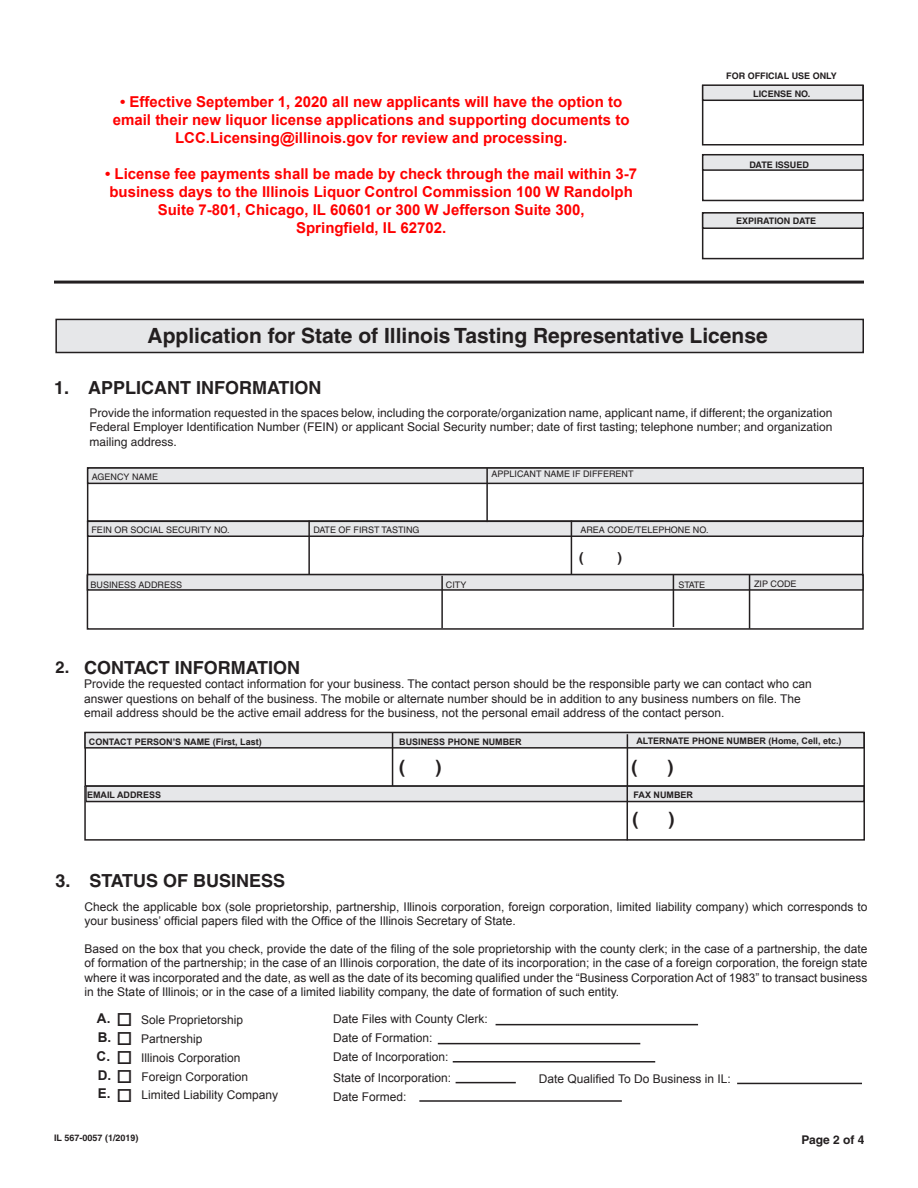
<style>
.page{position:relative;width:918px;height:1188px;background:#fff}
.page>*{position:absolute;margin:0;border:0;box-sizing:border-box;transform-origin:0 0}
.t1{font:700 21px "Helvetica";color:#231f20}
.t2{font:700 18px "Helvetica";color:#231f20}
.t3{font:700 16.5px "Helvetica";color:#231f20}
.t4{font:700 15px/18px "Arial";color:#f00;text-align:center}
.t5{font:700 13.5px "Arial";color:#231f20}
.t6{font:700 13.5px "Helvetica";color:#231f20}
.t7{font:12px/14.4px "Arial";color:#231f20}
.t8{font:12px/14.4px "Helvetica";color:#231f20;text-align:justify}
.t9{font:700 12px "Helvetica";letter-spacing:-.005em;color:#231f20}
.t10{font:9px "Helvetica";color:#231f20}
.t11{font:700 9px "Arial";color:#231f20}
.t12{font:700 9px "Helvetica";color:#231f20}
.s1{font-family:"Arial"}
</style>
<div class="page">
<div style="left:702px;top:154px;width:162px;height:47px;border:2px solid #231f20"></div>
<div style="left:703px;top:155px;width:160px;height:15px;background:#e6e7e9"></div>
<div style="left:702px;top:154px;width:162px;height:17px;border:2px solid #231f20"></div>
<div style="left:702px;top:85px;width:162px;height:61px;border:2px solid #231f20"></div>
<div style="left:703px;top:85px;width:160px;height:15px;background:#e6e7e9"></div>
<div style="left:702px;top:84px;width:162px;height:17px;border:2px solid #231f20"></div>
<div style="left:702px;top:212px;width:162px;height:47px;border:2px solid #231f20"></div>
<div style="left:703px;top:213px;width:160px;height:15px;background:#e6e7e9"></div>
<div style="left:702px;top:212px;width:162px;height:17px;border:2px solid #231f20"></div>
<div style="left:56px;top:319px;width:807px;height:33px;background:#e6e7e9"></div>
<div style="left:55px;top:319px;width:809px;height:34px;border:2px solid #231f20"></div>
<hr style="left:54px;top:281px;width:810px;height:3px;background:#231f20">
<div style="left:87px;top:467px;width:777px;height:55px;border:2px solid #231f20"></div>
<div style="left:88px;top:468px;width:775px;height:15px;background:#e6e7e9"></div>
<div style="left:87px;top:467px;width:777px;height:17px;border:2px solid #231f20"></div>
<div style="left:88px;top:521px;width:775px;height:15px;background:#e6e7e9"></div>
<div style="left:87px;top:521px;width:777px;height:16px;border:2px solid #231f20"></div>
<hr style="left:308px;top:520px;width:2px;height:54px;background:#231f20">
<hr style="left:571px;top:520px;width:1px;height:54px;background:#231f20">
<div style="left:87px;top:575px;width:777px;height:55px;border:2px solid #231f20"></div>
<div style="left:87px;top:575px;width:776px;height:15px;background:#e6e7e9"></div>
<div style="left:87px;top:574px;width:777px;height:17px;border:2px solid #231f20"></div>
<hr style="left:441px;top:576px;width:2px;height:52px;background:#231f20">
<hr style="left:673px;top:575px;width:1px;height:52px;background:#231f20">
<hr style="left:749px;top:575px;width:1px;height:54px;background:#231f20">
<div style="left:85px;top:732px;width:779px;height:16px;background:#e6e7e9"></div>
<div style="left:84px;top:732px;width:781px;height:17px;border:2px solid #231f20"></div>
<hr style="left:392px;top:732px;width:1px;height:55px;background:#231f20">
<hr style="left:627px;top:734px;width:1px;height:53px;background:#231f20">
<div style="left:84px;top:786px;width:781px;height:55px;border:2px solid #231f20"></div>
<div style="left:86px;top:786px;width:778px;height:16px;background:#e6e7e9"></div>
<div style="left:85px;top:785px;width:780px;height:17px;border:2px solid #231f20"></div>
<hr style="left:627px;top:786px;width:1px;height:54px;background:#231f20">
<hr style="left:496px;top:1024px;width:202px;height:1px;background:#231f20">
<hr style="left:438px;top:1043px;width:202px;height:1px;background:#231f20">
<hr style="left:453px;top:1061px;width:202px;height:2px;background:#231f20">
<hr style="left:456px;top:1082px;width:60px;height:1px;background:#231f20">
<hr style="left:737px;top:1083px;width:125px;height:1px;background:#231f20">
<hr style="left:419px;top:1100px;width:203px;height:2px;background:#231f20">
<hr style="left:486px;top:468px;width:2px;height:54px;background:#231f20">
<p class="t4" style="left:113px;top:93px;width:518px">• Effective September 1, 2020 all new applicants will have the option to email their new liquor license applications and supporting documents to<br>LCC.Licensing@illinois.gov for review and processing.</p>
<p class="t4" style="left:105px;top:165px;width:534px">• License fee payments shall be made by check through the mail within 3-7 business days to the Illinois Liquor Control Commission 100 W Randolph Suite 7-801, Chicago, IL 60601 or 300 W Jefferson Suite 300,<br>Springfield, IL 62702.</p>
<p class="t12" style="left:726px;top:70px;width:112px">FOR OFFICIAL USE ONLY</p>
<p class="t12" style="left:753px;top:89px;width:59px">LICENSE NO.</p>
<p class="t12" style="left:750px;top:159px;width:61px">DATE ISSUED</p>
<p class="t12" style="left:736px;top:215px;width:82px">EXPIRATION DATE</p>
<p class="t1" style="left:148px;top:323px;width:622px">Application for State of Illinois Tasting Representative License</p>
<p class="t2" style="left:54px;top:377px;width:17px">1.</p>
<p class="t2" style="left:88px;top:377px;width:235px">APPLICANT INFORMATION</p>
<p class="t8" style="left:90px;top:405px;width:745px">Provide the information requested in the spaces below, including the corporate/organization name, applicant name, if different; the organization Federal Employer Identification Number (FEIN) or applicant Social Security number; date of first tasting; telephone number; and organization mailing address.</p>
<p class="t10" style="left:92px;top:472px;width:68px">AGENCY NAME</p>
<p class="t10" style="left:492px;top:469px;width:144px">APPLICANT NAME IF DIFFERENT</p>
<p class="t10" style="left:92px;top:525px;width:140px">FEIN OR SOCIAL SECURITY NO.</p>
<p class="t10" style="left:314px;top:525px;width:108px">DATE OF FIRST TASTING</p>
<p class="t10" style="left:580px;top:525px;width:130px">AREA CODE/TELEPHONE NO.</p>
<p class="t6" style="left:579px;top:549px;width:6px">(</p>
<p class="t6" style="left:617px;top:549px;width:6px">)</p>
<p class="t10" style="left:91px;top:579px;width:93px">BUSINESS ADDRESS</p>
<p class="t10" style="left:446px;top:579px;width:22px">CITY</p>
<p class="t10" style="left:678px;top:579px;width:28px">STATE</p>
<p class="t10" style="left:754px;top:579px;width:44px">ZIP CODE</p>
<p class="t3" style="left:56px;top:657px;width:15px">2.</p>
<p class="t2" style="left:84px;top:657px;width:218px">CONTACT INFORMATION</p>
<p class="t7" style="left:84px;top:677px;width:729px">Provide the requested contact information for your business. The contact person should be the responsible party we can contact who can answer questions on behalf of the business. The mobile or alternate number should be in addition to any business numbers on file. The email address should be the active email address for the business, not the personal email address of the contact person.</p>
<p class="t11" style="left:89px;top:736px;width:174px">CONTACT PERSON’S NAME (First, Last)</p>
<p class="t11" style="left:399px;top:736px;width:124px">BUSINESS PHONE NUMBER</p>
<p class="t2" style="left:399px;top:755px;width:7px">(</p>
<p class="t2" style="left:435px;top:755px;width:7px">)</p>
<p class="t11" style="left:636px;top:735px;width:207px">ALTERNATE PHONE NUMBER (Home, Cell, etc.)</p>
<p class="t2" style="left:632px;top:756px;width:7px">(</p>
<p class="t2" style="left:668px;top:756px;width:7px">)</p>
<p class="t11" style="left:87px;top:789px;width:76px">EMAIL ADDRESS</p>
<p class="t11" style="left:634px;top:789px;width:61px">FAX NUMBER</p>
<p class="t2" style="left:633px;top:808px;width:7px">(</p>
<p class="t2" style="left:669px;top:808px;width:7px">)</p>
<p class="t2" style="left:55px;top:870px;width:17px">3.</p>
<p class="t2" style="left:89px;top:870px;width:197px">STATUS OF BUSINESS</p>
<p class="t7" style="left:85px;top:899px;width:784px">Check the applicable box (sole proprietorship, partnership, Illinois corporation, foreign corporation, limited liability company) which corresponds to your business’ official papers filed with the Office of the Illinois Secretary of State.</p>
<p class="t7" style="left:85px;top:942px;width:784px;text-align:justify">Based on the box that you check, provide the date of the filing of the sole proprietorship with the county clerk; in the case of a partnership, the date of formation of the partnership; in the case of an Illinois corporation, the date of its incorporation; in the case of a foreign corporation, the foreign state where it was incorporated and the date, as well as the date of its becoming qualified under the “Business Corporation Act of 1983” to transact business in the State of Illinois; or in the case of a limited liability company, the date of formation of such entity.</p>
<p class="t5" style="left:97px;top:1009px;width:15px">A.</p>
<p class="t5" style="left:97px;top:1048px;width:15px">C.</p>
<p class="t5" style="left:98px;top:1066px;width:15px">D.</p>
<p class="t5" style="left:98px;top:1084px;width:14px">E.</p>
<p class="t7" style="left:333px;top:1012px;width:156px">Date Files with County Clerk:</p>
<p class="t7" style="left:333px;top:1031px;width:101px">Date of Formation:</p>
<p class="t7" style="left:333px;top:1050px;width:117px">Date of Incorporation:</p>
<p class="t7" style="left:333px;top:1071px;width:120px">State of Incorporation:</p>
<p class="t7" style="left:539px;top:1071px;width:193px">Date Qualified To Do Business in IL:</p>
<p class="t7" style="left:333px;top:1090px;width:75px">Date Formed:</p>
<p class="t7" style="left:141px;top:1013px;width:104px">Sole Proprietorship</p>
<p class="t7" style="left:141px;top:1032px;width:63px">Partnership</p>
<p class="t7" style="left:141px;top:1051px;width:101px">Illinois Corporation</p>
<p class="t7" style="left:141px;top:1070px;width:108px">Foreign Corporation</p>
<p class="t7" style="left:141px;top:1087px;width:138px">Limited Liability Company</p>
<p class="t5" style="left:98px;top:1029px;width:15px">B.</p>
<p class="t12" style="left:54px;top:1132px;width:86px">IL 567-0057 (1/201<span class="s1">9</span>)</p>
<p class="t9" style="left:802px;top:1133px;width:64px">Page 2 of 4</p>
</div>
